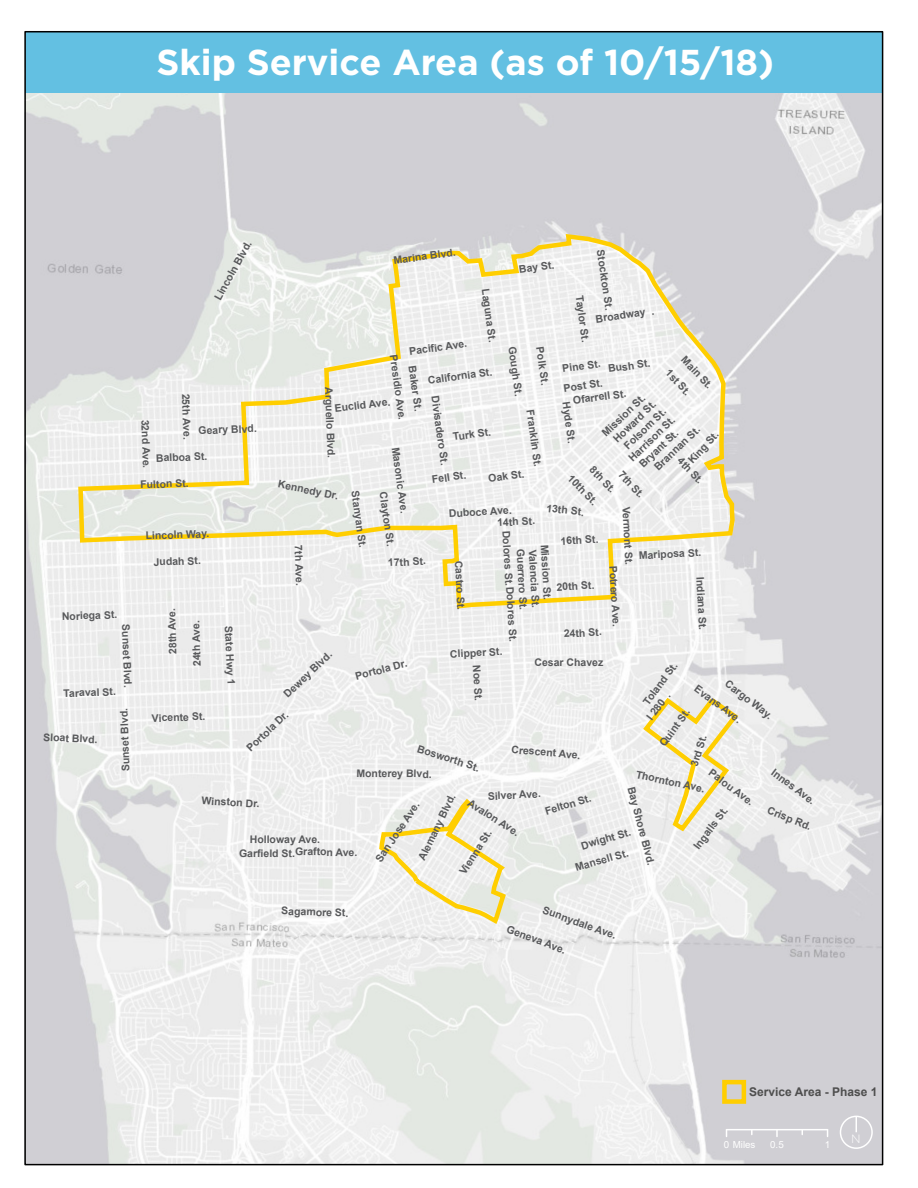
<style>
.page{position:relative;width:918px;height:1188px;background:#fff}
.page>*{position:absolute;margin:0;border:0;box-sizing:border-box;transform-origin:0 0}
.t1{font:700 36px "Gotham";color:#fff}
.t2{font:700 12px "Arial";color:#4e4e4e}
.t3{font:300 12px "Gotham";color:#fff}
.t4{font:700 10.5px "Arial";color:#58595b}
.t5{font:9.75px "Arial";color:#fff}
</style>
<div class="page">
<img style="left:27px;top:93px;width:853px;height:1069px">
<svg style="left:76px;top:231px;width:661px;height:380px"></svg>
<svg style="left:640px;top:694px;width:101px;height:140px"></svg>
<svg style="left:377px;top:796px;width:132px;height:131px"></svg>
<div style="left:25px;top:32px;width:858px;height:61px;background:#63c0e2"></div>
<svg style="left:776px;top:1130px;width:2px;height:6px"></svg>
<hr style="left:727px;top:1129px;width:101px;height:1px;background:#fff">
<div style="left:840px;top:1116px;width:32px;height:32px;background:#d0cfd4;border-radius:50%"></div>
<div style="left:840px;top:1116px;width:33px;height:33px;border:2px solid #fff;border-radius:50%"></div>
<div style="left:722px;top:1080px;width:24px;height:24px;border:4px solid #ffce00"></div>
<svg style="left:856px;top:1116px;width:1px;height:16px"></svg>
<h1 class="t1" style="left:156px;top:38px;width:619px">Skip Service Area (as of 10/15/18)</h1>
<p class="t4" style="left:62px;top:609px;width:57px;rotate:-2deg">Noriega St.</p>
<p class="t4" style="left:133px;top:624px;width:65px;rotate:88deg">Sunset Blvd.</p>
<p class="t4" style="left:63px;top:686px;width:54px;rotate:-2deg">Taraval St.</p>
<p class="t4" style="left:44px;top:729px;width:56px;rotate:3deg">Sloat Blvd.</p>
<p class="t4" style="left:119px;top:772px;width:65px;rotate:-92deg">Sunset Blvd.</p>
<p class="t4" style="left:211px;top:296px;width:67px;rotate:-61deg">Lincoln Blvd.</p>
<p class="t4" style="left:393px;top:253px;width:64px;rotate:-8deg">Marina Blvd.</p>
<p class="t4" style="left:608px;top:249px;width:63px;rotate:82deg">Stockton St.</p>
<p class="t4" style="left:518px;top:262px;width:37px;rotate:-8deg">Bay St.</p>
<p class="t4" style="left:493px;top:288px;width:55px;rotate:82deg">Laguna St.</p>
<p class="t4" style="left:587px;top:295px;width:49px;rotate:82deg">Taylor St.</p>
<p class="t4" style="left:595px;top:311px;width:60px;rotate:-8deg">Broadway .</p>
<p class="t4" style="left:408px;top:344px;width:60px;rotate:-8deg">Pacific Ave.</p>
<p class="t4" style="left:519px;top:346px;width:52px;rotate:82deg">Gough St.</p>
<p class="t4" style="left:547px;top:346px;width:40px;rotate:82deg">Polk St.</p>
<p class="t4" style="left:401px;top:354px;width:67px;rotate:82deg">Presidio Ave.</p>
<p class="t4" style="left:689px;top:353px;width:42px;rotate:47deg">Main St.</p>
<p class="t4" style="left:607px;top:361px;width:44px;rotate:-8deg">Bush St.</p>
<p class="t4" style="left:621px;top:442px;width:55px;rotate:-44deg">Folsom St.</p>
<p class="t4" style="left:561px;top:361px;width:40px;rotate:-8deg">Pine St.</p>
<p class="t4" style="left:420px;top:365px;width:47px;rotate:82deg">Baker St.</p>
<p class="t4" style="left:427px;top:373px;width:66px;rotate:-8deg">California St.</p>
<p class="t4" style="left:673px;top:366px;width:33px;rotate:47deg">1st St.</p>
<p class="t4" style="left:563px;top:381px;width:41px;rotate:-8deg">Post St.</p>
<p class="t4" style="left:336px;top:387px;width:73px;rotate:88deg">Arguello Blvd.</p>
<p class="t4" style="left:572px;top:393px;width:55px;rotate:-7deg">Ofarrell St.</p>
<p class="t4" style="left:193px;top:393px;width:47px;rotate:88deg">25th Ave.</p>
<p class="t4" style="left:599px;top:429px;width:57px;rotate:-44deg">Mission St.</p>
<p class="t4" style="left:442px;top:395px;width:72px;rotate:82deg">Divisadero St.</p>
<p class="t4" style="left:334px;top:401px;width:57px;rotate:-7deg">Euclid Ave.</p>
<p class="t4" style="left:573px;top:401px;width:44px;rotate:82deg">Hyde St.</p>
<p class="t4" style="left:575px;top:471px;width:39px;rotate:46deg">10th St.</p>
<p class="t4" style="left:610px;top:435px;width:56px;rotate:-44deg">Howard St.</p>
<p class="t4" style="left:538px;top:409px;width:59px;rotate:82deg">Franklin St.</p>
<p class="t4" style="left:625px;top:454px;width:61px;rotate:-44deg">Harrison St.</p>
<p class="t4" style="left:153px;top:419px;width:50px;rotate:88deg">32nd Ave.</p>
<p class="t4" style="left:198px;top:423px;width:60px;rotate:-2deg">Geary Blvd.</p>
<p class="t4" style="left:452px;top:429px;width:40px;rotate:-8deg">Turk St.</p>
<p class="t4" style="left:651px;top:463px;width:60px;rotate:-44deg">Brannan St.</p>
<p class="t4" style="left:636px;top:461px;width:51px;rotate:-44deg">Bryant St.</p>
<p class="t4" style="left:684px;top:457px;width:41px;rotate:-47deg">King St.</p>
<p class="t4" style="left:403px;top:446px;width:68px;rotate:82deg">Masonic Ave.</p>
<p class="t4" style="left:156px;top:451px;width:53px;rotate:-2deg">Balboa St.</p>
<p class="t4" style="left:685px;top:454px;width:34px;rotate:46deg">4th St.</p>
<p class="t4" style="left:597px;top:463px;width:34px;rotate:46deg">8th St.</p>
<p class="t4" style="left:487px;top:471px;width:38px;rotate:-8deg">Oak St.</p>
<p class="t4" style="left:626px;top:468px;width:34px;rotate:46deg">7th St.</p>
<p class="t4" style="left:431px;top:472px;width:36px;rotate:-8deg">Fell St.</p>
<p class="t4" style="left:140px;top:477px;width:50px;rotate:-2deg">Fulton St.</p>
<p class="t4" style="left:280px;top:477px;width:63px;rotate:11deg">Kennedy Dr.</p>
<p class="t4" style="left:362px;top:490px;width:59px;rotate:82deg">Stanyan St.</p>
<p class="t4" style="left:391px;top:491px;width:56px;rotate:82deg">Clayton St.</p>
<p class="t4" style="left:547px;top:501px;width:39px;rotate:6deg">13th St.</p>
<p class="t4" style="left:634px;top:506px;width:60px;rotate:87deg">Vermont St.</p>
<p class="t4" style="left:449px;top:506px;width:64px;rotate:-3deg">Duboce Ave.</p>
<p class="t4" style="left:497px;top:515px;width:39px;rotate:-3deg">14th St.</p>
<p class="t4" style="left:540px;top:549px;width:60px;rotate:87deg">Valencia St.</p>
<p class="t4" style="left:145px;top:528px;width:65px;rotate:-2deg">Lincoln Way.</p>
<p class="t4" style="left:514px;top:530px;width:113px;rotate:87deg">Dolores St.Dolores St.</p>
<p class="t4" style="left:560px;top:534px;width:39px;rotate:-3deg">16th St.</p>
<p class="t4" style="left:552px;top:544px;width:57px;rotate:87deg">Mission St.</p>
<p class="t4" style="left:306px;top:545px;width:42px;rotate:88deg">7th Ave.</p>
<p class="t4" style="left:639px;top:548px;width:64px;rotate:-3deg">Mariposa St.</p>
<p class="t4" style="left:466px;top:560px;width:51px;rotate:87deg">Castro St.</p>
<p class="t4" style="left:528px;top:548px;width:63px;rotate:87deg">Guerrero St.</p>
<p class="t4" style="left:153px;top:555px;width:49px;rotate:-2deg">Judah St.</p>
<p class="t4" style="left:388px;top:555px;width:39px;rotate:-3deg">17th St.</p>
<p class="t4" style="left:621px;top:565px;width:63px;rotate:87deg">Potrero Ave.</p>
<p class="t4" style="left:708px;top:576px;width:55px;rotate:87deg">Indiana St.</p>
<p class="t4" style="left:556px;top:579px;width:39px;rotate:-3deg">20th St.</p>
<p class="t4" style="left:166px;top:654px;width:47px;rotate:-92deg">28th Ave.</p>
<p class="t4" style="left:190px;top:667px;width:47px;rotate:-92deg">24th Ave.</p>
<p class="t4" style="left:236px;top:625px;width:60px;rotate:87deg">State Hwy 1</p>
<p class="t4" style="left:564px;top:626px;width:39px;rotate:-3deg">24th St.</p>
<p class="t4" style="left:450px;top:647px;width:54px;rotate:-3deg">Clipper St.</p>
<p class="t4" style="left:280px;top:690px;width:63px;rotate:-43deg">Dewey Blvd.</p>
<p class="t4" style="left:534px;top:654px;width:70px">Cesar Chavez</p>
<p class="t4" style="left:354px;top:669px;width:55px;rotate:-15deg">Portola Dr.</p>
<p class="t4" style="left:639px;top:699px;width:51px;rotate:-53deg">Toland St.</p>
<p class="t4" style="left:484px;top:664px;width:38px;rotate:86deg">Noe St.</p>
<p class="t4" style="left:731px;top:676px;width:58px;rotate:37deg">Cargo Way.</p>
<p class="t4" style="left:700px;top:681px;width:57px;rotate:37deg">Evans Ave.</p>
<p class="t4" style="left:643px;top:714px;width:34px;rotate:-53deg">I 280 .</p>
<p class="t4" style="left:656px;top:741px;width:45px;rotate:-54deg">Quint St.</p>
<p class="t4" style="left:152px;top:711px;width:55px;rotate:-2deg">Vicente St.</p>
<p class="t4" style="left:243px;top:744px;width:55px;rotate:-44deg">Portola Dr.</p>
<p class="t4" style="left:687px;top:764px;width:34px;rotate:-73deg">3rd St.</p>
<p class="t4" style="left:420px;top:741px;width:66px;rotate:18deg">Bosworth St.</p>
<p class="t4" style="left:473px;top:795px;width:60px;rotate:32deg">Avalon Ave.</p>
<p class="t4" style="left:512px;top:742px;width:71px;rotate:5deg">Crescent Ave.</p>
<p class="t4" style="left:638px;top:767px;width:72px;rotate:12deg">Thornton Ave.</p>
<p class="t4" style="left:777px;top:765px;width:53px;rotate:37deg">Innes Ave.</p>
<p class="t4" style="left:715px;top:765px;width:54px;rotate:37deg">Palou Ave.</p>
<p class="t4" style="left:357px;top:765px;width:77px;rotate:1deg">Monterey Blvd.</p>
<p class="t4" style="left:638px;top:785px;width:82px;rotate:75deg">Bay Shore Blvd.</p>
<p class="t4" style="left:487px;top:789px;width:54px;rotate:-3deg">Silver Ave.</p>
<p class="t4" style="left:543px;top:804px;width:49px;rotate:-17deg">Felton St.</p>
<p class="t4" style="left:415px;top:856px;width:74px;rotate:-64deg">Alemany Blvd.</p>
<p class="t4" style="left:202px;top:793px;width:60px;rotate:3deg">Winston Dr.</p>
<p class="t4" style="left:372px;top:857px;width:72px;rotate:-56deg">San Jose Ave.</p>
<p class="t4" style="left:771px;top:803px;width:48px;rotate:22deg">Crisp Rd.</p>
<p class="t4" style="left:690px;top:843px;width:51px;rotate:-53deg">Ingalls St.</p>
<p class="t4" style="left:579px;top:839px;width:53px;rotate:-17deg">Dwight St.</p>
<p class="t4" style="left:456px;top:869px;width:52px;rotate:-58deg">Vienna St.</p>
<p class="t4" style="left:250px;top:832px;width:72px">Holloway Ave.</p>
<p class="t4" style="left:239px;top:844px;width:120px;rotate:1deg">Garfield St.Grafton Ave.</p>
<p class="t4" style="left:573px;top:860px;width:56px;rotate:-16deg">Mansell St.</p>
<p class="t4" style="left:282px;top:903px;width:69px;rotate:2deg">Sagamore St.</p>
<p class="t4" style="left:546px;top:902px;width:79px;rotate:20deg">Sunnydale Ave.</p>
<p class="t4" style="left:510px;top:922px;width:64px;rotate:20deg">Geneva Ave.</p>
<p class="t2" style="left:749px;top:1083px;width:130px">Service Area - Phase 1</p>
<p class="t5" style="left:724px;top:1138px;width:33px">0 Miles</p>
<p class="t5" style="left:770px;top:1138px;width:15px">0.5</p>
<p class="t5" style="left:825px;top:1138px;width:7px">1</p>
<p class="t3" style="left:851px;top:1132px;width:11px">N</p>
</div>
